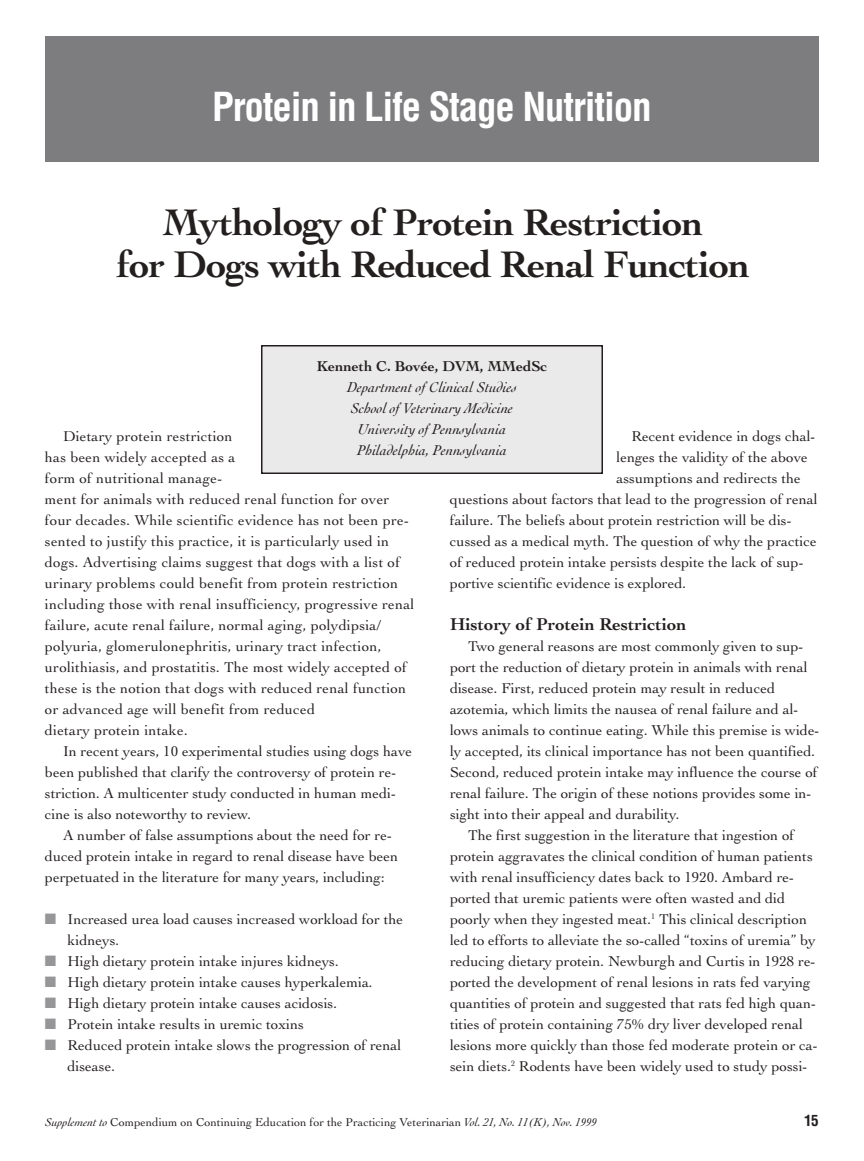
<style>
.page{position:relative;width:864px;height:1161px;background:#fff}
.page>*{position:absolute;margin:0;border:0;box-sizing:border-box;transform-origin:0 0}
.t1{font:700 39px/42px "Cochin";letter-spacing:-.02em;color:#241f1f;text-align:center}
.t2{font:700 condensed 39px "Helvetica";letter-spacing:-.03em;color:#fff}
.t3{font:700 18px "Cochin";color:#241f1f}
.t4{font:15px/21px "Cochin";color:#241f1f}
.t5{font:italic 15px/21px "Cochin";color:#241f1f;text-align:center}
.t6{font:700 15px "Cochin";color:#241f1f}
.t7{font:700 condensed 15px "Helvetica";color:#241f1f}
.t8{font:12px "Cochin";color:#241f1f}
.s1{color:#969698}
.s2{font-style:italic}
</style>
<div class="page">
<div style="left:262px;top:346px;width:340px;height:127px;background:#ebeaea"></div>
<div style="left:261px;top:345px;width:342px;height:129px;border:2px solid #241f1f"></div>
<div style="left:45px;top:36px;width:774px;height:126px;background:#7d7c7e"></div>
<h1 class="t2" style="left:212px;top:93px;width:441px">Protein in Life Stage Nutrition</h1>
<h1 class="t1" style="left:117px;top:204px;width:635px">Mythology of Protein Restriction<br>for Dogs with Reduced Renal Function</h1>
<p class="t6" style="left:317px;top:360px;width:232px">Kenneth C. Bovée, DVM, MMedSc</p>
<p class="t5" style="left:347px;top:378px;width:171px">Department of Clinical Studies<br>School of Veterinary Medicine<br>University of Pennsylvania<br>Philadelphia, Pennsylvania</p>
<p class="t4" style="left:631px;top:429px;width:186px">Recent evidence in dogs chal-</p>
<p class="t4" style="left:616px;top:450px;width:193px">lenges the validity of the above</p>
<p class="t4" style="left:616px;top:471px;width:186px">assumptions and redirects the</p>
<p class="t4" style="left:450px;top:492px;width:369px">questions about factors that lead to the progression of renal</p>
<p class="t4" style="left:450px;top:513px;width:343px">failure. The beliefs about protein restriction will be dis-</p>
<p class="t4" style="left:450px;top:534px;width:368px">cussed as a medical myth. The question of why the practice</p>
<p class="t4" style="left:450px;top:555px;width:355px">of reduced protein intake persists despite the lack of sup-</p>
<p class="t4" style="left:450px;top:576px;width:238px">portive scientific evidence is explored.</p>
<p class="t3" style="left:450px;top:617px;width:238px">History of Protein Restriction</p>
<p class="t4" style="left:468px;top:639px;width:337px">Two general reasons are most commonly given to sup-</p>
<p class="t4" style="left:450px;top:660px;width:359px">port the reduction of dietary protein in animals with renal</p>
<p class="t4" style="left:450px;top:681px;width:327px">disease. First, reduced protein may result in reduced</p>
<p class="t4" style="left:450px;top:702px;width:350px">azotemia, which limits the nausea of renal failure and al-</p>
<p class="t4" style="left:450px;top:723px;width:371px">lows animals to continue eating. While this premise is wide-</p>
<p class="t4" style="left:450px;top:744px;width:367px">ly accepted, its clinical importance has not been quantified.</p>
<p class="t4" style="left:450px;top:765px;width:369px">Second, reduced protein intake may influence the course of</p>
<p class="t4" style="left:450px;top:786px;width:363px">renal failure. The origin of these notions provides some in-</p>
<p class="t4" style="left:450px;top:807px;width:231px">sight into their appeal and durability.</p>
<p class="t4" style="left:468px;top:828px;width:328px">The first suggestion in the literature that ingestion of</p>
<p class="t4" style="left:450px;top:849px;width:364px">protein aggravates the clinical condition of human patients</p>
<p class="t4" style="left:450px;top:870px;width:346px">with renal insufficiency dates back to 1920. Ambard re-</p>
<p class="t4" style="left:450px;top:891px;width:337px">ported that uremic patients were often wasted and did</p>
<p class="t4" style="left:450px;top:912px;width:359px">poorly when they ingested meat.<sup>1</sup> This clinical description</p>
<p class="t4" style="left:450px;top:933px;width:367px">led to efforts to alleviate the so-called “toxins of uremia” by</p>
<p class="t4" style="left:450px;top:954px;width:367px">reducing dietary protein. Newburgh and Curtis in 1928 re-</p>
<p class="t4" style="left:450px;top:975px;width:362px">ported the development of renal lesions in rats fed varying</p>
<p class="t4" style="left:450px;top:996px;width:368px">quantities of protein and suggested that rats fed high quan-</p>
<p class="t4" style="left:450px;top:1017px;width:354px">tities of protein containing 75% dry liver developed renal</p>
<p class="t4" style="left:450px;top:1038px;width:369px">lesions more quickly than those fed moderate protein or ca-</p>
<p class="t4" style="left:450px;top:1059px;width:359px">sein diets.<sup>2</sup> Rodents have been widely used to study possi-</p>
<p class="t4" style="left:45px;top:429px;width:371px;text-indent:18px">Dietary protein restriction<br>has been widely accepted as a<br>form of nutritional manage-<br>ment for animals with reduced renal function for over four decades. While scientific evidence has not been pre&shy;sented to justify this practice, it is particularly used in dogs. Advertising claims suggest that dogs with a list of urinary problems could benefit from protein restriction including those with renal insufficiency, progressive renal failure, acute renal failure, normal aging, polydipsia/ polyuria, glomerulonephritis, urinary tract infection, urolithiasis, and prostatitis. The most widely accepted of these is the notion that dogs with reduced renal function or advanced age will benefit from reduced<br>dietary protein intake.</p>
<p class="t4" style="left:45px;top:744px;width:369px;text-indent:18px">In recent years, 10 experimental studies using dogs have been published that clarify the controversy of protein re&shy;striction. A multicenter study conducted in human medi&shy;cine is also noteworthy to review.</p>
<p class="t4" style="left:45px;top:828px;width:355px;text-indent:18px">A number of false assumptions about the need for re&shy;duced protein intake in regard to renal disease have been perpetuated in the literature for many years, including:</p>
<p class="t4" style="left:67px;top:912px;width:337px;text-indent:-22px"><span class="s1">■</span> Increased urea load causes increased workload for the kidneys.</p>
<p class="t4" style="left:45px;top:954px;width:295px"><span class="s1">■</span> High dietary protein intake injures kidneys.</p>
<p class="t4" style="left:45px;top:975px;width:329px"><span class="s1">■</span> High dietary protein intake causes hyperkalemia.</p>
<p class="t4" style="left:45px;top:996px;width:294px"><span class="s1">■</span> High dietary protein intake causes acidosis.</p>
<p class="t4" style="left:45px;top:1017px;width:261px"><span class="s1">■</span> Protein intake results in uremic toxins</p>
<p class="t4" style="left:67px;top:1038px;width:335px;text-indent:-22px"><span class="s1">■</span> Reduced protein intake slows the progression of renal disease.</p>
<p class="t8" style="left:45px;top:1118px;width:553px"><span class="s2">Supplement to</span> Compendium on Continuing Education for the Practicing Veterinarian <span class="s2">Vol. 21, No. 11(K), Nov. 1999</span></p>
<p class="t7" style="left:804px;top:1116px;width:16px">15</p>
</div>
